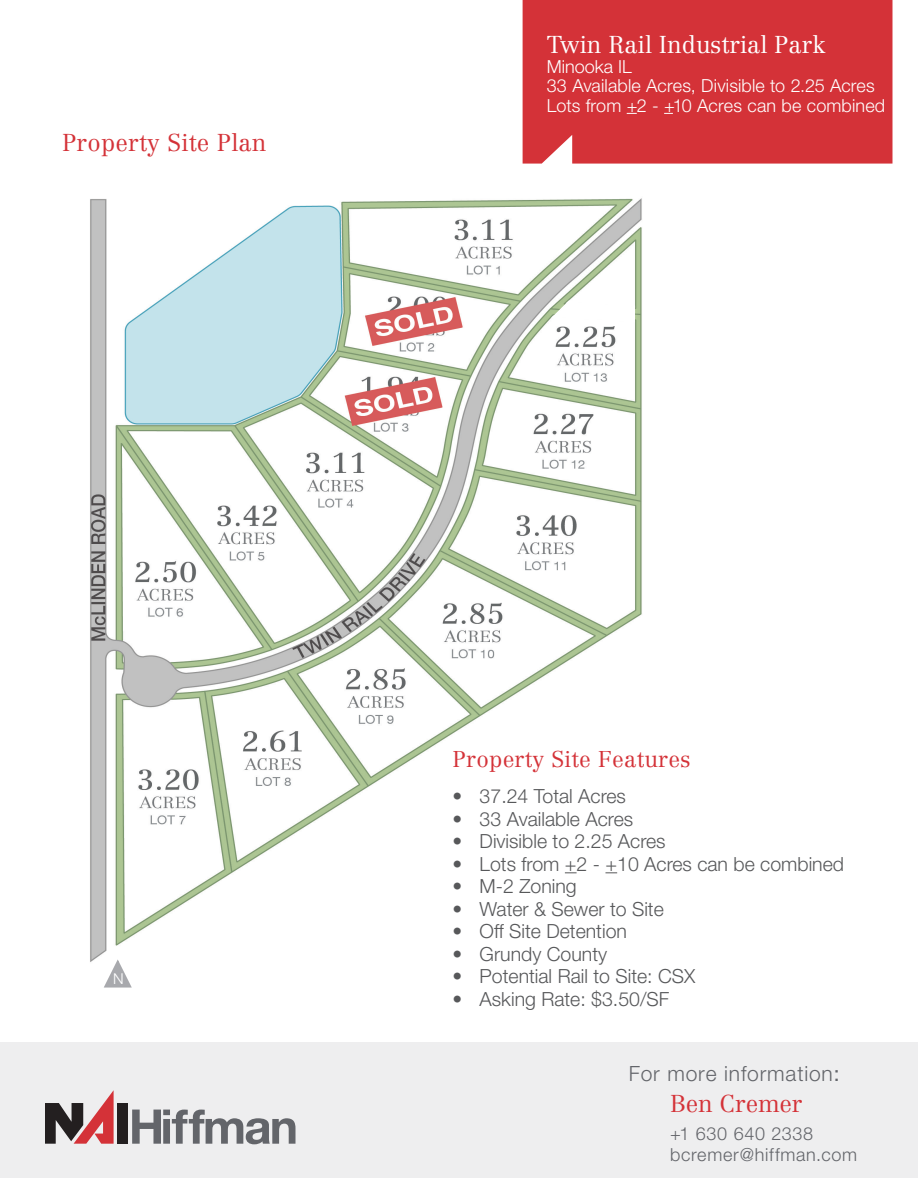
<style>
.page{position:relative;width:918px;height:1188px;background:#fff}
.page>*{position:absolute;margin:0;border:0;box-sizing:border-box;transform-origin:0 0}
.t1{font:300 24px "Centennial LT Std";color:#fff}
.t2{font:300 24px "Centennial LT Std";letter-spacing:.01em;color:#d43238}
.t3{font:300 24px "Centennial LT Std";letter-spacing:-.01em;color:#d43238}
.t4{font:300 22.5px "Centennial LT Std";letter-spacing:.01em;color:#d43238}
.t5{font:300 21px "Helvetica Neue LT Std";letter-spacing:.04em;color:#63656a}
.t6{font:300 19.5px "Helvetica Neue LT Std";color:#57585a}
.t7{font:300 18px "Helvetica Neue LT Std";letter-spacing:.01em;color:#fff}
.t8{font:300 18px "Helvetica Neue LT Std";letter-spacing:.04em;color:#63656a}
.t9{font:300 15px "Helvetica Neue LT Std";color:#fff}
.s1{font-weight:400}
</style>
<div class="page">
<img style="left:90px;top:198px;width:552px;height:764px">
<div style="left:0;top:1042px;width:918px;height:136px;background:#eeeeef"></div>
<svg style="left:102px;top:959px;width:31px;height:29px"></svg>
<div style="left:523px;top:0;width:369px;height:164px;background:#d43238"></div>
<div style="left:494px;top:743px;width:418px;height:299px;background:#fff"></div>
<svg style="left:565px;top:872px;width:12px;height:1px"></svg>
<svg style="left:605px;top:872px;width:12px;height:1px"></svg>
<div style="left:117px;top:1103px;width:11px;height:41px;background:#231f20"></div>
<svg style="left:45px;top:1090px;width:69px;height:54px"></svg>
<svg style="left:132px;top:1110px;width:163px;height:34px"></svg>
<svg style="left:549px;top:299px;width:87px;height:24px"></svg>
<p class="t2" style="left:62px;top:128px;width:206px">Property Site Plan</p>
<p class="t1" style="left:547px;top:30px;width:280px">Twin Rail Industrial Park</p>
<p class="t7" style="left:547px;top:55px;width:87px">Minooka IL</p>
<p class="t7" style="left:547px;top:75px;width:329px">33 Available Acres, Divisible to 2.25 Acres</p>
<p class="t7" style="left:547px;top:94px;width:340px">Lots from +2 - +10 Acres can be combined</p>
<p class="t9" style="left:113px;top:970px;width:12px">N</p>
<p class="t4" style="left:453px;top:746px;width:240px">Property Site Features</p>
<p class="t6" style="left:453px;top:785px;width:175px">• 37.24 Total Acres</p>
<p class="t6" style="left:453px;top:807px;width:182px">• 33 Available Acres</p>
<p class="t6" style="left:453px;top:830px;width:215px">• Divisible to 2.25 Acres</p>
<p class="t6" style="left:453px;top:852px;width:393px">• Lots from +2 - +10 Acres can be combined</p>
<p class="t6" style="left:453px;top:875px;width:126px">• M-2 Zoning</p>
<p class="t6" style="left:453px;top:897px;width:213px">• Water &amp; Sewer to Site</p>
<p class="t6" style="left:453px;top:920px;width:176px">• Off Site Detention</p>
<p class="t6" style="left:453px;top:942px;width:156px">• Grundy County</p>
<p class="t6" style="left:453px;top:965px;width:244px">• Potential Rail to Site: CSX</p>
<p class="t6" style="left:453px;top:987px;width:218px">• Asking Rate: $3.50/SF</p>
<p class="t5" style="left:629px;top:1061px;width:212px">For more information<span class="s1">:</span></p>
<p class="t3" style="left:670px;top:1090px;width:134px">Ben Cremer</p>
<p class="t8" style="left:670px;top:1123px;width:145px">+1 630 640 2338</p>
<p class="t8" style="left:670px;top:1144px;width:189px">bcremer@hiffman.com</p>
</div>
